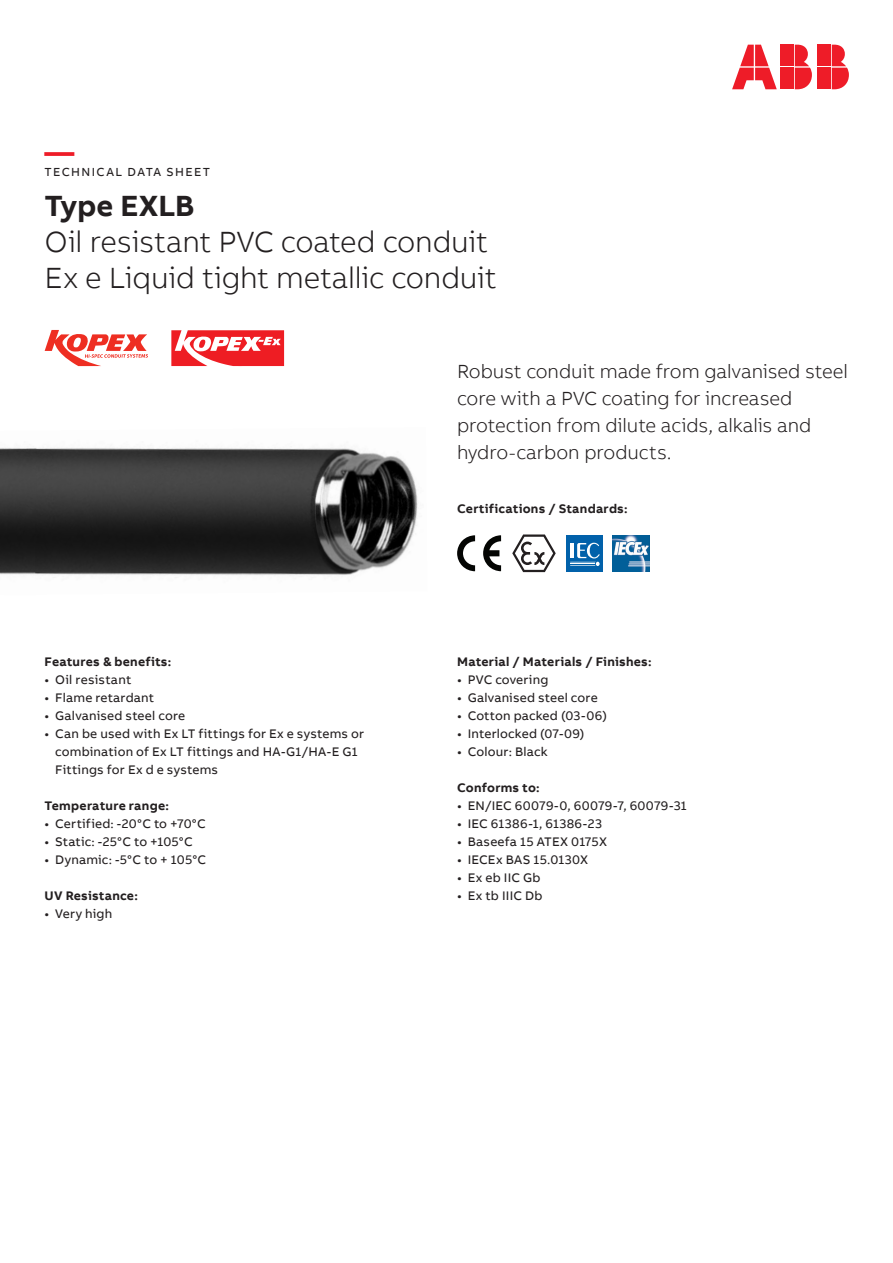
<style>
.page{position:relative;width:893px;height:1263px;background:#fff}
.page>*{position:absolute;margin:0;border:0;box-sizing:border-box;transform-origin:0 0}
.Subheadline_M_20pt_2{font:300 30px "AB Bvoice";letter-spacing:-.01em;color:#231f20}
.Headline_M_20pt_24pt{font:700 30px "AB Bvoice";color:#231f20}
.Headline_M_20pt_24pt-2{font:700 30px "AB Bvoice";color:#ee1c28}
.Lead_13pt_18pt{font:300 19.5px/27px "AB Bvoice";letter-spacing:-.005em;color:#231f20}
.t1{font:12.75px/18px "AB Bvoice";letter-spacing:.015em;color:#231f20}
.Paragraph_Title_8_5p{font:700 12.75px "AB Bvoice";letter-spacing:.02em;color:#231f20}
.Category_M_8pt_9_6pt{font:12px "AB Bvoice";letter-spacing:.12em;color:#231f20}
</style>
<div class="page">
<svg style="left:457px;top:535px;width:18px;height:36px"></svg>
<svg style="left:483px;top:535px;width:18px;height:36px"></svg>
<div style="left:817px;top:45px;width:13px;height:21px;background:#ee1c28"></div>
<div style="left:817px;top:68px;width:13px;height:21px;background:#ee1c28"></div>
<svg style="left:832px;top:45px;width:17px;height:44px"></svg>
<svg style="left:732px;top:45px;width:45px;height:44px"></svg>
<div style="left:780px;top:45px;width:13px;height:21px;background:#ee1c28"></div>
<div style="left:780px;top:68px;width:13px;height:21px;background:#ee1c28"></div>
<svg style="left:795px;top:45px;width:17px;height:44px"></svg>
<svg style="left:512px;top:534px;width:44px;height:38px"></svg>
<div style="left:564px;top:534px;width:40px;height:38px;background:linear-gradient(to bottom,#0161aa,#0161aa)"></div>
<div style="left:566px;top:535px;width:36px;height:37px;background:#0161aa"></div>
<svg style="left:570px;top:543px;width:30px;height:23px"></svg>
<img style="left:613px;top:535px;width:36px;height:37px">
<img style="left:37px;top:448px;width:381px;height:127px">
<img style="left:0;top:448px;width:37px;height:127px">
<svg style="left:45px;top:330px;width:103px;height:36px"></svg>
<svg style="left:171px;top:330px;width:113px;height:36px"></svg>
<p class="Headline_M_20pt_24pt-2" style="left:45px;top:132px;width:31px">—</p>
<p class="Category_M_8pt_9_6pt" style="left:45px;top:165px;width:167px">TECHNICAL DATA SHEET</p>
<p class="Headline_M_20pt_24pt" style="left:45px;top:186px;width:152px">Type EXLB</p>
<p class="Subheadline_M_20pt_2" style="left:45px;top:224px;width:445px">Oil resistant PVC coated conduit</p>
<p class="Subheadline_M_20pt_2" style="left:45px;top:260px;width:454px">Ex e Liquid tight metallic conduit</p>
<p class="Lead_13pt_18pt" style="left:457px;top:358px;width:392px">Robust conduit made from galvanised steel core with a PVC coating for increased protection from dilute acids, alkalis and hydro-carbon products.</p>
<p class="Paragraph_Title_8_5p" style="left:45px;top:653px;width:128px">Features &amp; benefits:</p>
<p class="t1" style="left:45px;top:670px;width:88px">• Oil resistant</p>
<p class="t1" style="left:45px;top:688px;width:111px">• Flame retardant</p>
<p class="t1" style="left:45px;top:706px;width:142px">• Galvanised steel core</p>
<p class="t1" style="left:55px;top:724px;width:310px;text-indent:-11px">• Can be used with Ex LT fittings for Ex e systems or combination of Ex LT fittings and HA-G1/HA-E G1<br>Fittings for Ex d e systems</p>
<p class="Paragraph_Title_8_5p" style="left:45px;top:797px;width:126px">Temperature range:</p>
<p class="t1" style="left:45px;top:814px;width:163px">• Certified: -20°C to +70°C</p>
<p class="t1" style="left:45px;top:832px;width:149px">• Static: -25°C to +105°C</p>
<p class="t1" style="left:45px;top:850px;width:163px">• Dynamic: -5°C to + 105°C</p>
<p class="Paragraph_Title_8_5p" style="left:45px;top:887px;width:95px">UV Resistance:</p>
<p class="t1" style="left:45px;top:904px;width:69px">• Very high</p>
<p class="Paragraph_Title_8_5p" style="left:457px;top:500px;width:172px">Certifications / Standards:</p>
<p class="Paragraph_Title_8_5p" style="left:457px;top:653px;width:196px">Material / Materials / Finishes:</p>
<p class="t1" style="left:457px;top:670px;width:93px">• PVC covering</p>
<p class="t1" style="left:457px;top:688px;width:142px">• Galvanised steel core</p>
<p class="t1" style="left:457px;top:706px;width:151px">• Cotton packed (03-06)</p>
<p class="t1" style="left:457px;top:724px;width:129px">• Interlocked (07-09)</p>
<p class="t1" style="left:457px;top:742px;width:92px">• Colour: Black</p>
<p class="Paragraph_Title_8_5p" style="left:457px;top:779px;width:84px">Conforms to:</p>
<p class="t1" style="left:457px;top:796px;width:231px">• EN/IEC 60079-0, 60079-7, 60079-31</p>
<p class="t1" style="left:457px;top:814px;width:146px">• IEC 61386-1, 61386-23</p>
<p class="t1" style="left:457px;top:832px;width:151px">• Baseefa 15 ATEX 0175X</p>
<p class="t1" style="left:457px;top:850px;width:133px">• IECEx BAS 15.0130X</p>
<p class="t1" style="left:457px;top:868px;width:85px">• Ex eb IIC Gb</p>
<p class="t1" style="left:457px;top:886px;width:87px">• Ex tb IIIC Db</p>
</div>
